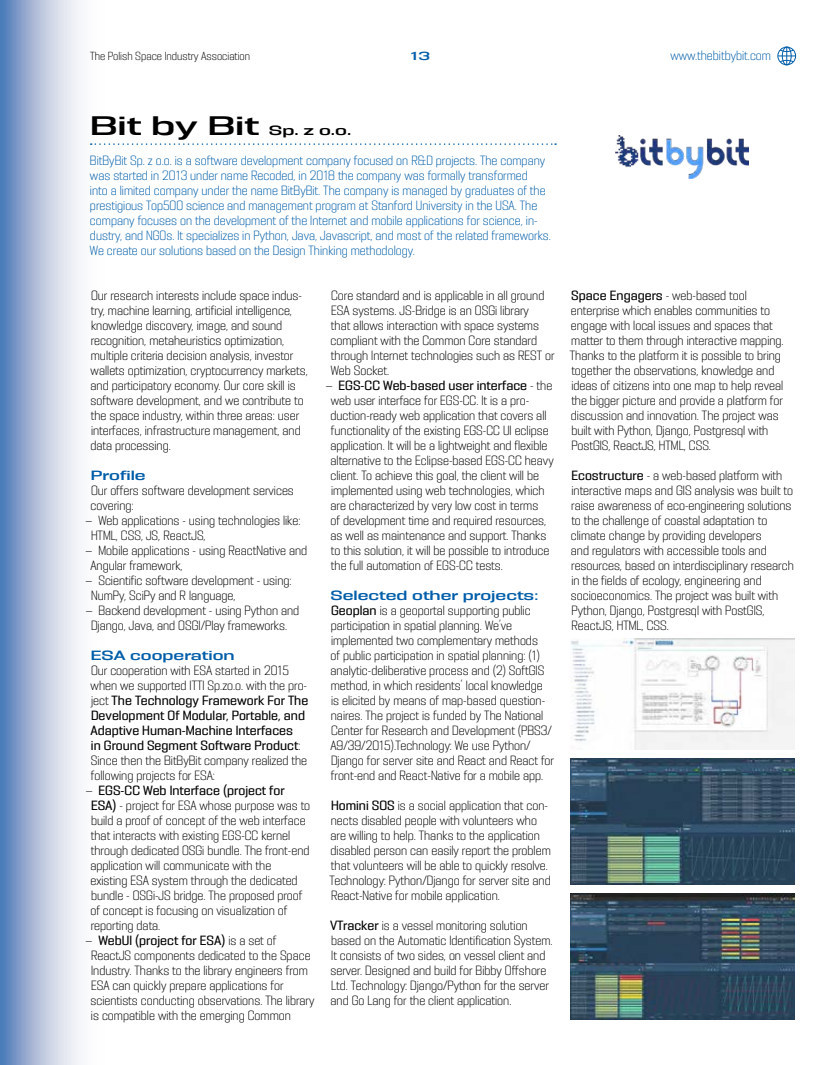
<style>
.page{position:relative;width:840px;height:1065px;background:#fff}
.page>*{position:absolute;margin:0;border:0;box-sizing:border-box;transform-origin:0 0}
.t1{font:24px "PODIUM Sharp 9.8";color:#000}
.t2{font:12px/15px "PODIUM Sharp 5.5";color:#000}
.t3{font:12px/15px "PODIUM Sharp 5.5";color:#005da9}
.t4{font:12px/15px "PODIUM Sharp 5.7";color:#000}
.t5{font:12px "PODIUM Sharp 8.8";color:#005da9}
.t6{font:10.5px "PODIUM Sharp 5.5";color:#000}
.t7{font:10.5px "PODIUM Sharp 9.8";color:#005da9}
.s1{font-size:12px}
.s2{font-family:"PODIUM Sharp 5.5"}
.s3{font-family:"PODIUM Sharp 5.7"}
</style>
<div class="page">
<svg style="left:0;top:0;width:91px;height:1065px"></svg>
<svg style="left:91px;top:143px;width:465px;height:2px"></svg>
<svg style="left:778px;top:47px;width:18px;height:18px"></svg>
<img style="left:616px;top:136px;width:133px;height:42px">
<img style="left:570px;top:758px;width:225px;height:127px">
<img style="left:570px;top:893px;width:225px;height:127px">
<img style="left:570px;top:639px;width:225px;height:111px">
<p class="t6" style="left:90px;top:49px;width:162px">The Polish Space Industry Association</p>
<p class="t7" style="left:410px;top:49px;width:21px">13</p>
<p class="t3" style="left:670px;top:48px;width:102px">www.thebitbybit.com</p>
<h1 class="t1" style="left:90px;top:110px;width:263px">Bit by Bit <span class="s1">Sp. z o.o.</span></h1>
<p class="t3" style="left:90px;top:153px;width:462px">BitByBit Sp. z o.o. is a software development company focused on R&amp;D projects. The company was started in 2013 under name Recoded, in 2018 the company was formally transformed<br>into a limited company under the name BitByBit. The company is managed by graduates of the prestigious Top500 science and management program at Stanford University in the USA. The company focuses on the development of the Internet and mobile applications for science, in&shy;dustry, and NGOs. It specializes in Python, Java, Javascript, and most of the related frameworks.<br>We create our solutions based on the Design Thinking methodology.</p>
<p class="t2" style="left:331px;top:288px;width:226px">Core standard and is applicable in all ground ESA systems. JS-Bridge is an OSGi library<br>that allows interaction with space systems compliant with the Common Core standard through Internet technologies such as REST or Web Socket.</p>
<p class="t4" style="left:326px;top:378px;width:228px"><span class="s2">—</span> EGS-CC Web-based user interface <span class="s2">- the</span></p>
<p class="t2" style="left:331px;top:393px;width:225px">web user interface for EGS-CC. It is a pro&shy;duction-ready web application that covers all functionality of the existing EGS-CC UI eclipse application. It will be a lightweight and flexible alternative to the Eclipse-based EGS-CC heavy client. To achieve this goal, the client will be implemented using web technologies, which are characterized by very low cost in terms<br>of development time and required resources, as well as maintenance and support. Thanks to this solution, it will be possible to introduce the full automation of EGS-CC tests.</p>
<p class="t5" style="left:331px;top:588px;width:209px">Selected other projects:</p>
<p class="t2" style="left:330px;top:603px;width:225px"><span class="s3">Geoplan</span> is a geoportal supporting public participation in spatial planning. We’ve implemented two complementary methods<br>of public participation in spatial planning: (1) analytic-deliberative process and (2) SoftGIS method, in which residents’ local knowledge<br>is elicited by means of map-based question&shy;naires. The project is funded by The National Center for Research and Development (PBS3/ A9/39/2015).Technology: We use Python/ Django for server site and React and React for front-end and React-Native for a mobile app.</p>
<p class="t2" style="left:330px;top:798px;width:223px"><span class="s3">Homini SOS</span> is a social application that con&shy;nects disabled people with volunteers who are willing to help. Thanks to the application disabled person can easily report the problem that volunteers will be able to quickly resolve.<br>Technology: Python/Django for server site and React-Native for mobile application.</p>
<p class="t2" style="left:330px;top:918px;width:224px"><span class="s3">VTracker</span> is a vessel monitoring solution based on the Automatic Identification System.<br>It consists of two sides, on vessel client and server. Designed and build for Bibby Offshore Ltd. Technology: Django/Python for the server and Go Lang for the client application.</p>
<p class="t2" style="left:90px;top:288px;width:219px">Our research interests include space indus&shy;try, machine learning, artificial intelligence, knowledge discovery, image, and sound recognition, metaheuristics optimization, multiple criteria decision analysis, investor wallets optimization, cryptocurrency markets, and participatory economy. Our core skill is software development, and we contribute to the space industry, within three areas: user interfaces, infrastructure management, and data processing.</p>
<p class="t5" style="left:91px;top:468px;width:56px">Profile</p>
<p class="t2" style="left:90px;top:483px;width:205px">Our offers software development services covering:</p>
<p class="t2" style="left:91px;top:513px;width:211px;text-indent:-5px">— Web applications - using technologies like:<br>HTML, CSS, JS, ReactJS,</p>
<p class="t2" style="left:90px;top:543px;width:218px;text-indent:-4px">— Mobile applications - using ReactNative and<br>Angular framework,</p>
<p class="t2" style="left:91px;top:573px;width:202px;text-indent:-5px">— Scientific software development - using:<br>NumPy, SciPy and R language,</p>
<p class="t2" style="left:86px;top:603px;width:215px;text-align:center">— Backend development - using Python and<br>Django, Java, and OSGI/Play frameworks.</p>
<p class="t5" style="left:91px;top:648px;width:145px">ESA cooperation</p>
<p class="t2" style="left:91px;top:663px;width:218px">Our cooperation with ESA started in 2015 when we supported ITTI Sp.zo.o. with the pro-</p>
<p class="t4" style="left:90px;top:693px;width:219px"><span class="s2">ject</span> The Technology Framework For The Development Of Modular, Portable, and Adaptive Human-Machine Interfaces<br>in Ground Segment Software Product<span class="s2">:</span></p>
<p class="t2" style="left:91px;top:753px;width:218px">Since then the BitByBit company realized the following projects for ESA:</p>
<p class="t4" style="left:86px;top:783px;width:200px"><span class="s2">—</span> EGS-CC Web Interface (project for</p>
<p class="t2" style="left:90px;top:798px;width:221px"><span class="s3">ESA)</span> - project for ESA whose purpose was to build a proof of concept of the web interface that interacts with existing EGS-CC kernel through dedicated OSGi bundle. The front-end application will communicate with the existing ESA system through the dedicated bundle - OSGi-JS bridge. The proposed proof of concept is focusing on visualization of reporting data.</p>
<p class="t4" style="left:86px;top:933px;width:192px"><span class="s2">—</span> WebUI (project for ESA) <span class="s2">is a set of</span></p>
<p class="t2" style="left:90px;top:948px;width:226px">ReactJS components dedicated to the Space Industry. Thanks to the library engineers from ESA can quickly prepare applications for scientists conducting observations. The library is compatible with the emerging Common</p>
<p class="t2" style="left:570px;top:288px;width:215px"><span class="s3">Space Engagers</span> - web-based tool enterprise which enables communities to engage with local issues and spaces that matter to them through interactive mapping.<br>Thanks to the platform it is possible to bring together the observations, knowledge and ideas of citizens into one map to help reveal the bigger picture and provide a platform for discussion and innovation. The project was built with Python, Django, Postgresql with PostGIS, ReactJS, HTML, CSS.</p>
<p class="t2" style="left:571px;top:468px;width:224px"><span class="s3">Ecostructure</span> - a web-based platform with interactive maps and GIS analysis was built to raise awareness of eco-engineering solutions to the challenge of coastal adaptation to climate change by providing developers<br>and regulators with accessible tools and resources, based on interdisciplinary research in the fields of ecology, engineering and socioeconomics. The project was built with Python, Django, Postgresql with PostGIS, ReactJS, HTML, CSS.</p>
</div>
